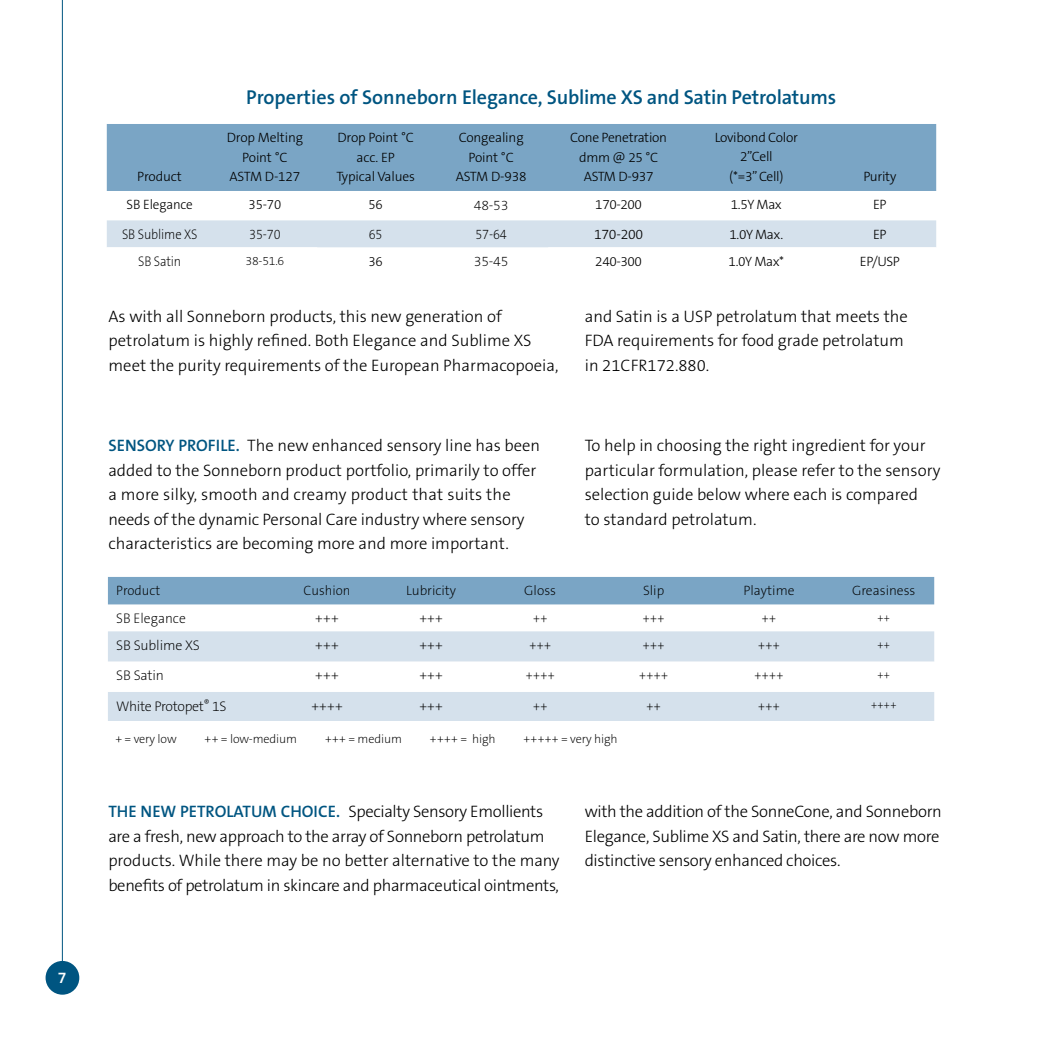
<style>
.page{position:relative;width:1040px;height:1040px;background:#fff}
.page>*{position:absolute;margin:0;border:0;box-sizing:border-box;transform-origin:0 0}
.t1{font:600 20.12px "The Sans B6";letter-spacing:-.01em;color:#005581}
.t2{font:300 16.62px/24.5px "The Sans B3";color:#000}
.t3{font:300 16.62px/24.5px "The Sans B3";letter-spacing:-.02em;color:#000}
.t4{font:600 15.75px "The Sans B6";color:#fff}
.t5{font:200 14px "The Sans B2";letter-spacing:-.01em;color:#000}
.t6{font:200 14px "The Sans B2";letter-spacing:-.01em;color:#000;scale:.9 1}
.t7{font:300 14px "The Sans B3";letter-spacing:-.02em;color:#000}
.t8{font:300 13.65px/19.2px "The Sans B3";letter-spacing:-.02em;color:#000;text-align:center}
.t9{font:200 13.65px "The Sans B2";color:#000}
.t10{font:200 12.25px "The Sans B2";letter-spacing:-.01em;color:#000}
.t11{font:200 12.25px "The Sans B2";letter-spacing:-.01em;color:#000;scale:.9 1}
.s1{font-family:"The Sans B6";font-weight:600;color:#005581}
</style>
<div class="page">
<div style="left:46px;top:960px;width:33px;height:34px;background:#005581;border-radius:50%"></div>
<hr style="left:62px;top:0;width:1px;height:969px;background:#005581">
<div style="left:108px;top:577px;width:826px;height:27px;background:#7aa5c5"></div>
<div style="left:108px;top:631px;width:826px;height:90px;background:#d5e1ec"></div>
<svg style="left:108px;top:661px;width:826px;height:31px"></svg>
<div style="left:107px;top:124px;width:829px;height:67px;background:#7aa5c5"></div>
<svg style="left:107px;top:220px;width:829px;height:28px;background:#d6e2ec"></svg>
<p class="t4" style="left:58px;top:969px;width:10px">7</p>
<p class="t8" style="left:137px;top:167px;width:46px">Product</p>
<p class="t1" style="left:246px;top:86px;width:592px">Properties of Sonneborn Elegance, Sublime XS and Satin Petrolatums</p>
<p class="t8" style="left:227px;top:128px;width:78px">Drop Melting<br>Point °C<br>ASTM D-127</p>
<p class="t8" style="left:336px;top:128px;width:80px">Drop Point °C acc. EP<br>Typical Values</p>
<p class="t8" style="left:455px;top:128px;width:72px">Congealing<br>Point °C<br>ASTM D-938</p>
<p class="t8" style="left:570px;top:128px;width:98px">Cone Penetration dmm @ 25 °C<br>ASTM D-937</p>
<p class="t8" style="left:715px;top:128px;width:84px">Lovibond Color<br>2”Cell<br>(*=3” Cell)</p>
<p class="t8" style="left:863px;top:167px;width:34px">Purity</p>
<p class="t8" style="left:127px;top:195px;width:68px">SB Elegance</p>
<p class="t8" style="left:248px;top:195px;width:34px">35-70</p>
<p class="t8" style="left:368px;top:195px;width:16px">56</p>
<p class="t5" style="left:474px;top:197px;width:36px">48-53</p>
<p class="t8" style="left:595px;top:195px;width:48px">170-200</p>
<p class="t8" style="left:731px;top:195px;width:53px">1.5Y Max</p>
<p class="t8" style="left:873px;top:195px;width:15px">EP</p>
<p class="t6" style="left:122px;top:227px;width:85px">SB Sublime XS</p>
<p class="t6" style="left:249px;top:227px;width:36px">35-70</p>
<p class="t6" style="left:369px;top:227px;width:17px">65</p>
<p class="t6" style="left:475px;top:227px;width:36px">57-64</p>
<p class="t7" style="left:594px;top:227px;width:51px">170-200</p>
<p class="t8" style="left:729px;top:225px;width:55px">1.0Y Max.</p>
<p class="t8" style="left:873px;top:225px;width:15px">EP</p>
<p class="t6" style="left:138px;top:254px;width:49px">SB Satin</p>
<p class="t10" style="left:246px;top:254px;width:40px">38-51.6</p>
<p class="t8" style="left:368px;top:252px;width:16px">36</p>
<p class="t5" style="left:474px;top:254px;width:36px">35-45</p>
<p class="t8" style="left:595px;top:252px;width:48px">240-300</p>
<p class="t8" style="left:728px;top:252px;width:57px">1.0Y Max*</p>
<p class="t8" style="left:860px;top:252px;width:41px">EP/USP</p>
<p class="t2" style="left:109px;top:304px;width:451px">As with all Sonneborn products, this new generation of petrolatum is highly refined. Both Elegance and Sublime XS meet the purity requirements of the European Pharmacopoeia,</p>
<p class="t2" style="left:585px;top:304px;width:324px">and Satin is a USP petrolatum that meets the<br>FDA requirements for food grade petrolatum in 21CFR172.880.</p>
<p class="t2" style="left:108px;top:434px;width:433px"><span class="s1">SENSORY PROFILE.</span> The new enhanced sensory line has been added to the Sonneborn product portfolio, primarily to offer a more silky, smooth and creamy product that suits the needs of the dynamic Personal Care industry where sensory characteristics are becoming more and more important.</p>
<p class="t2" style="left:584px;top:434px;width:357px">To help in choosing the right ingredient for your particular formulation, please refer to the sensory selection guide below where each is compared<br>to standard petrolatum.</p>
<p class="t9" style="left:116px;top:583px;width:46px">Product</p>
<p class="t9" style="left:304px;top:583px;width:48px">Cushion</p>
<p class="t9" style="left:406px;top:583px;width:52px">Lubricity</p>
<p class="t9" style="left:524px;top:583px;width:33px">Gloss</p>
<p class="t9" style="left:643px;top:583px;width:23px">Slip</p>
<p class="t9" style="left:743px;top:583px;width:53px">Playtime</p>
<p class="t9" style="left:852px;top:583px;width:65px">Greasiness</p>
<p class="t5" style="left:116px;top:611px;width:71px">SB Elegance</p>
<p class="t5" style="left:315px;top:611px;width:25px">+++</p>
<p class="t5" style="left:419px;top:611px;width:25px">+++</p>
<p class="t6" style="left:533px;top:611px;width:17px">++</p>
<p class="t6" style="left:643px;top:611px;width:25px">+++</p>
<p class="t6" style="left:762px;top:611px;width:17px">++</p>
<p class="t11" style="left:877px;top:611px;width:15px">++</p>
<p class="t5" style="left:116px;top:637px;width:85px">SB Sublime XS</p>
<p class="t5" style="left:315px;top:637px;width:25px">+++</p>
<p class="t5" style="left:419px;top:637px;width:25px">+++</p>
<p class="t6" style="left:529px;top:637px;width:25px">+++</p>
<p class="t6" style="left:643px;top:637px;width:25px">+++</p>
<p class="t6" style="left:758px;top:637px;width:25px">+++</p>
<p class="t11" style="left:877px;top:638px;width:15px">++</p>
<p class="t5" style="left:116px;top:668px;width:49px">SB Satin</p>
<p class="t5" style="left:315px;top:668px;width:25px">+++</p>
<p class="t5" style="left:419px;top:668px;width:25px">+++</p>
<p class="t6" style="left:526px;top:668px;width:34px">++++</p>
<p class="t6" style="left:639px;top:668px;width:34px">++++</p>
<p class="t6" style="left:754px;top:668px;width:34px">++++</p>
<p class="t11" style="left:877px;top:668px;width:15px">++</p>
<p class="t5" style="left:116px;top:698px;width:112px">White Protopet<sup>®</sup> 1S</p>
<p class="t5" style="left:311px;top:698px;width:33px">++++</p>
<p class="t5" style="left:419px;top:698px;width:25px">+++</p>
<p class="t6" style="left:533px;top:698px;width:17px">++</p>
<p class="t6" style="left:646px;top:698px;width:17px">++</p>
<p class="t6" style="left:758px;top:698px;width:25px">+++</p>
<p class="t11" style="left:871px;top:698px;width:30px">++++</p>
<p class="t10" style="left:115px;top:732px;width:63px">+ = very low</p>
<p class="t10" style="left:205px;top:732px;width:94px">++ = low-medium</p>
<p class="t10" style="left:325px;top:732px;width:78px">+++ = medium</p>
<p class="t10" style="left:430px;top:732px;width:67px">++++ = high</p>
<p class="t10" style="left:523px;top:732px;width:95px">+++++ = very high</p>
<p class="t3" style="left:108px;top:799px;width:452px"><span class="s1">THE NEW PETROLATUM CHOICE.</span> Specialty Sensory Emollients are a fresh, new approach to the array of Sonneborn petrolatum products. While there may be no better alternative to the many benefits of petrolatum in skincare and pharmaceutical ointments,</p>
<p class="t3" style="left:584px;top:799px;width:359px">with the addition of the SonneCone, and Sonneborn<br>Elegance, Sublime XS and Satin, there are now more distinctive sensory enhanced choices.</p>
</div>
